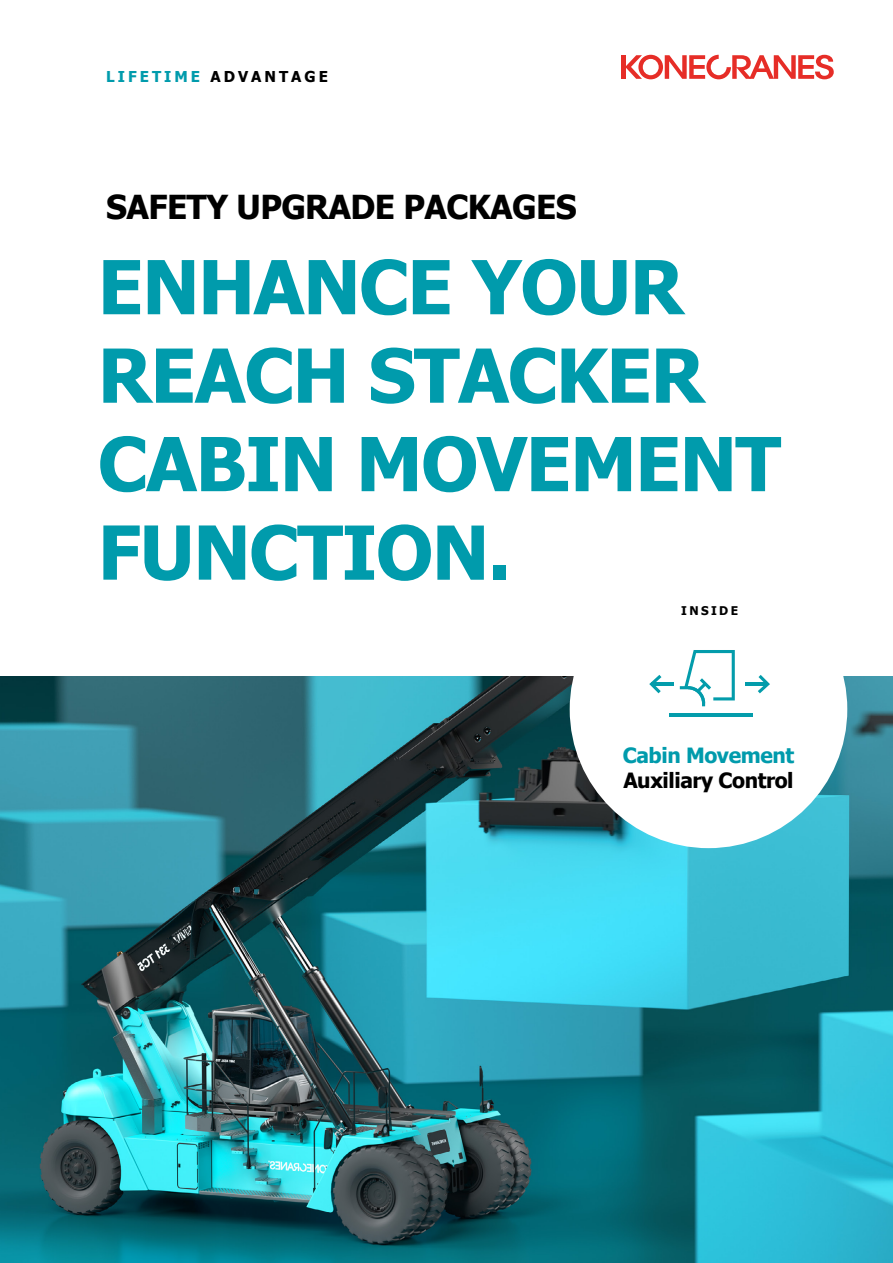
<style>
.page{position:relative;width:893px;height:1263px;background:#fff}
.page>*{position:absolute;margin:0;border:0;box-sizing:border-box;transform-origin:0 0}
.t1{font:700 74.55px/88.5px "Tahoma";letter-spacing:-.02em;color:#009bac}
.t2{font:700 33px "Tahoma";letter-spacing:-.02em;color:#000}
.t3{font:700 21px "Tahoma";letter-spacing:-.02em;color:#000}
.t4{font:700 21px "Tahoma";letter-spacing:-.02em;color:#009bac}
.t5{font:700 15px "Tahoma";letter-spacing:.2em;color:#000}
.t6{font:700 12px "Tahoma";letter-spacing:.2em;color:#000}
.s1{color:#009bac}
</style>
<div class="page">
<img style="left:0;top:677px;width:893px;height:586px">
<hr style="left:621px;top:55px;width:4px;height:24px;background:#e62d27">
<svg style="left:625px;top:55px;width:209px;height:24px"></svg>
<div style="left:570px;top:570px;width:277px;height:278px;background:#fff;border-radius:50%"></div>
<svg style="left:649px;top:675px;width:12px;height:18px"></svg>
<hr style="left:651px;top:682px;width:23px;height:4px;background:#039cab">
<svg style="left:758px;top:675px;width:12px;height:18px"></svg>
<hr style="left:745px;top:682px;width:23px;height:4px;background:#039cab">
<svg style="left:680px;top:650px;width:55px;height:56px"></svg>
<hr style="left:669px;top:714px;width:84px;height:3px;background:#039cab">
<p class="t5" style="left:106px;top:66px;width:223px"><span class="s1">LIFETIME</span> ADVANTAGE</p>
<p class="t2" style="left:106px;top:184px;width:472px">SAFETY UPGRADE PACKAGES</p>
<p class="t1" style="left:98px;top:238px;width:685px">ENHANCE YOUR<br>REACH STACKER<br>CABIN MOVEMENT<br>FUNCTION.</p>
<p class="t6" style="left:681px;top:602px;width:58px">INSIDE</p>
<p class="t4" style="left:623px;top:741px;width:173px">Cabin Movement</p>
<p class="t3" style="left:623px;top:766px;width:172px">Auxiliary Control</p>
</div>
